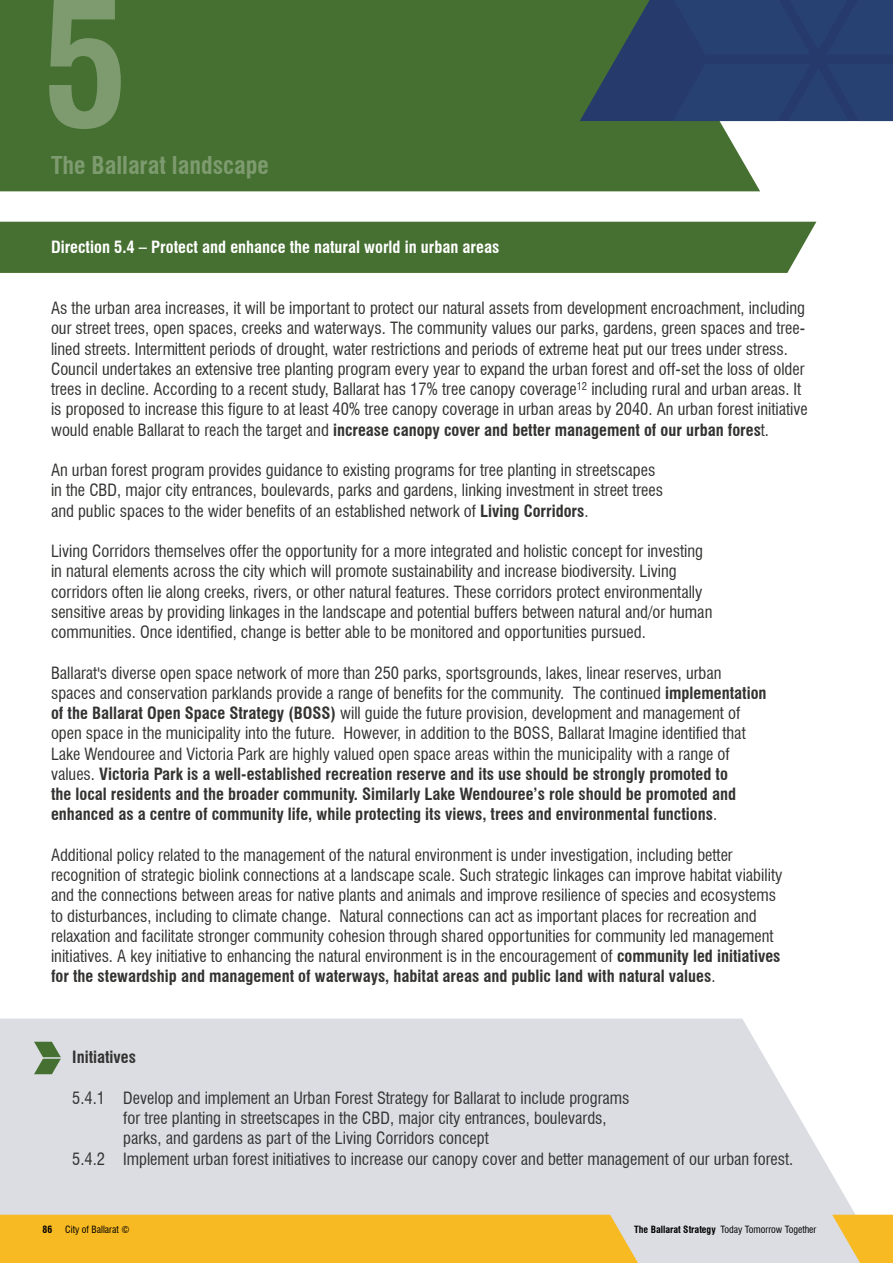
<style>
.page{position:relative;width:893px;height:1263px;background:#fff}
.page>*{position:absolute;margin:0;border:0;box-sizing:border-box;transform-origin:0 0}
.t1{font:700 condensed 171.6px "Swiss 721 BT";color:#7d9b6f}
.t2{font:700 condensed 24px "Swiss 721 BT";color:#7d9b6f}
.t3{font:condensed 16.5px/20.2px "Swiss 721 BT";color:#343332}
.t4{font:700 condensed 16.5px "Swiss 721 BT";color:#fff}
.t5{font:700 condensed 16.5px "Swiss 721 BT";color:#343332}
.t6{font:condensed 9.75px "Swiss 721 BT";color:#000}
.t7{font:700 condensed 9.75px "Swiss 721 BT";color:#000}
.s1{font-weight:700}
</style>
<div class="page">
<svg style="left:0;top:1018px;width:883px;height:245px;background:#dee0e5"></svg>
<div style="left:0;top:0;width:760px;height:191px;background:#467031"></div>
<svg style="left:580px;top:0;width:313px;height:121px;background:#2a4369"></svg>
<div style="left:0;top:222px;width:816px;height:51px;background:#467031"></div>
<svg style="left:34px;top:1042px;width:27px;height:32px"></svg>
<svg style="left:832px;top:1215px;width:61px;height:48px;background:#f1c24e"></svg>
<div style="left:0;top:1215px;width:638px;height:48px;background:#f8ba22"></div>
<h1 class="t1" style="left:43px;top:-39px;width:87px">5</h1>
<h2 class="t2" style="left:51px;top:150px;width:219px">The Ballarat landscape</h2>
<p class="t4" style="left:51px;top:237px;width:450px">Direction 5.4 – Protect and enhance the natural world in urban areas</p>
<p class="t3" style="left:51px;top:298px;width:758px">As the urban area increases, it will be important to protect our natural assets from development encroachment, including our street trees, open spaces, creeks and waterways. The community values our parks, gardens, green spaces and tree&shy;lined streets. Intermittent periods of drought, water restrictions and periods of extreme heat put our trees under stress.<br>Council undertakes an extensive tree planting program every year to expand the urban forest and off-set the loss of older trees in decline. According to a recent study, Ballarat has 17% tree canopy coverage<sup>12</sup> including rural and urban areas. It is proposed to increase this figure to at least 40% tree canopy coverage in urban areas by 2040. An urban forest initiative would enable Ballarat to reach the target and <span class="s1">increase canopy cover and better management of our urban fores</span>t.</p>
<p class="t3" style="left:51px;top:460px;width:614px">An urban forest program provides guidance to existing programs for tree planting in streetscapes in the CBD, major city entrances, boulevards, parks and gardens, linking investment in street trees and public spaces to the wider benefits of an established network of <span class="s1">Living Corridors</span>.</p>
<p class="t3" style="left:51px;top:541px;width:663px">Living Corridors themselves offer the opportunity for a more integrated and holistic concept for investing in natural elements across the city which will promote sustainability and increase biodiversity. Living corridors often lie along creeks, rivers, or other natural features. These corridors protect environmentally sensitive areas by providing linkages in the landscape and potential buffers between natural and/or human communities. Once identified, change is better able to be monitored and opportunities pursued.</p>
<p class="t3" style="left:51px;top:662px;width:717px">Ballarat's diverse open space network of more than 250 parks, sportsgrounds, lakes, linear reserves, urban spaces and conservation parklands provide a range of benefits for the community. The continued <span class="s1">implementation of the Ballarat Open Space Strategy (BOSS)</span> will guide the future provision, development and management of open space in the municipality into the future. However, in addition to the BOSS, Ballarat Imagine identified that Lake Wendouree and Victoria Park are highly valued open space areas within the municipality with a range of values. <span class="s1">Victoria Park is a well-established recreation reserve and its use should be strongly promoted to<br>the local residents and the broader community. Similarly Lake Wendouree’s role should be promoted and enhanced as a centre of community life, while protecting its views, trees and environmental functions</span>.</p>
<p class="t3" style="left:51px;top:845px;width:733px">Additional policy related to the management of the natural environment is under investigation, including better recognition of strategic biolink connections at a landscape scale. Such strategic linkages can improve habitat viability and the connections between areas for native plants and animals and improve resilience of species and ecosystems to disturbances, including to climate change. Natural connections can act as important places for recreation and relaxation and facilitate stronger community cohesion through shared opportunities for community led management initiatives. A key initiative to enhancing the natural environment is in the encouragement of <span class="s1">community led initiatives for the stewardship and management of waterways, habitat areas and public land with natural values</span>.</p>
<p class="t5" style="left:72px;top:1047px;width:65px">Initiatives</p>
<p class="t3" style="left:72px;top:1088px;width:559px">5.4.1 Develop and implement an Urban Forest Strategy for Ballarat to include programs</p>
<p class="t3" style="left:123px;top:1108px;width:485px">for tree planting in streetscapes in the CBD, major city entrances, boulevards,</p>
<p class="t3" style="left:123px;top:1128px;width:367px">parks, and gardens as part of the Living Corridors concept</p>
<p class="t3" style="left:72px;top:1148px;width:723px">5.4.2 Implement urban forest initiatives to increase our canopy cover and better management of our urban forest.</p>
<p class="t7" style="left:43px;top:1224px;width:11px">86</p>
<p class="t6" style="left:65px;top:1224px;width:66px">City of Ballarat ©</p>
<p class="t6" style="left:634px;top:1224px;width:184px"><span class="s1">The Ballarat Strategy</span> Today Tomorrow Together</p>
</div>
